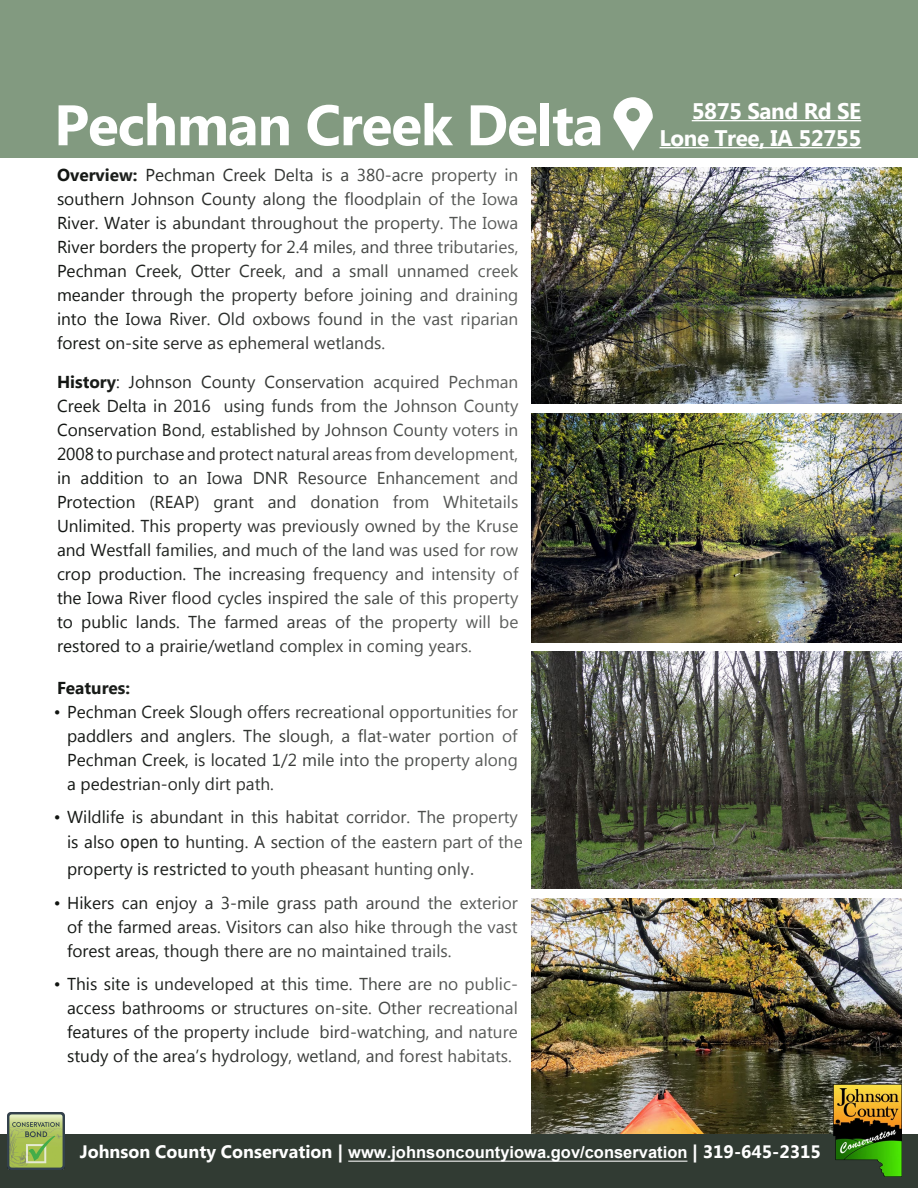
<style>
.page{position:relative;width:918px;height:1188px;background:#fff}
.page>*{position:absolute;margin:0;border:0;box-sizing:border-box;transform-origin:0 0}
.t1{font:700 57px "Lao UI";letter-spacing:-.02em;color:#fff}
.t2{font:700 22.5px "Lao UI";letter-spacing:-.02em;color:#fff}
.t3{font:700 18px "Lao UI";color:#fff}
.t4{font:17.25px/24px "Lao UI";color:#0f120f;text-align:justify}
.t5{font:700 17.25px "Lao UI";color:#0f120f}
.s1{font-weight:700}
.s2{font-family:"Calibri";font-size:19.5px}
.s3{font-family:"Calibri";font-size:18.75px}
.s4{font-family:"Arial";font-size:16.5px}
</style>
<div class="page">
<div style="left:0;top:1134px;width:918px;height:54px;background:#313b33"></div>
<div style="left:0;top:0;width:918px;height:157px;background:#829a80"></div>
<img style="left:532px;top:414px;width:370px;height:228px">
<img style="left:532px;top:167px;width:370px;height:237px">
<img style="left:532px;top:652px;width:370px;height:237px">
<img style="left:532px;top:899px;width:370px;height:235px">
<hr style="left:692px;top:120px;width:169px;height:1px;background:#fff">
<hr style="left:659px;top:147px;width:202px;height:1px;background:#fff">
<svg style="left:613px;top:97px;width:40px;height:54px"></svg>
<img style="left:834px;top:1085px;width:68px;height:91px">
<img style="left:7px;top:1112px;width:58px;height:58px">
<hr style="left:348px;top:1161px;width:339px;height:1px;background:#fff">
<p class="t1" style="left:54px;top:87px;width:551px">Pechman Creek Delta</p>
<p class="t4" style="left:57px;top:162px;width:463px"><span class="s1">Overview:</span> Pechman Creek Delta is a 380-acre property in southern Johnson County along the floodplain of the Iowa River. Water is abundant throughout the property. The Iowa River borders the property for 2.4 miles, and three tributaries, Pechman Creek, Otter Creek, and a small unnamed creek meander through the property before joining and draining into the Iowa River. Old oxbows found in the vast riparian forest on-site serve as ephemeral wetlands.</p>
<p class="t4" style="left:57px;top:369px;width:463px"><span class="s1">History</span>: Johnson County Conservation acquired Pechman Creek Delta in 2016 using funds from the Johnson County Conservation Bond, established by Johnson County voters in 2008 to purchase and protect natural areas from development, in addition to an Iowa DNR Resource Enhancement and Protection (REAP) grant and donation from Whitetails Unlimited. This property was previously owned by the Kruse and Westfall families, and much of the land was used for row crop production. The increasing frequency and intensity of the Iowa River flood cycles inspired the sale of this property to public lands. The farmed areas of the property will be restored to a prairie/wetland complex in coming years.</p>
<p class="t5" style="left:57px;top:676px;width:75px">Features:</p>
<p class="t4" style="left:67px;top:699px;width:452px;text-indent:-14px">• Pechman Creek Slough offers recreational opportunities for paddlers and anglers. The slough, a flat-water portion of Pechman Creek, is located 1/2 mile into the property along a pedestrian-only dirt path.</p>
<p class="t4" style="left:67px;top:803px;width:457px;line-height:26px;text-align:left;text-indent:-14px">• Wildlife is abundant in this habitat corridor. The property is also <span class="s2">open to</span> hunting. A section of the eastern part of the property <span class="s3">is restricted to</span> youth pheasant hunting <span class="s3">only.</span></p>
<p class="t4" style="left:67px;top:890px;width:452px;text-indent:-13px">• Hikers can enjoy a 3-mile grass path around the exterior of the farmed areas. Visitors can also hike through the vast forest areas, though there are no maintained trails.</p>
<p class="t4" style="left:67px;top:971px;width:452px;text-indent:-14px">• This site is undeveloped at this time. There are no public&shy;access bathrooms or structures on-site. Other recreational features of the property include bird-watching, and nature study of the area’s hydrology, wetland, and forest habitats.</p>
<p class="t2" style="left:692px;top:96px;width:171px">5875 Sand Rd SE</p>
<p class="t2" style="left:659px;top:123px;width:203px">Lone Tree, IA 52755</p>
<p class="t3" style="left:80px;top:1140px;width:743px">Johnson County Conservation | <span class="s4">www.johnsoncountyiowa.gov/conservation</span> | 319-645-2315</p>
</div>
